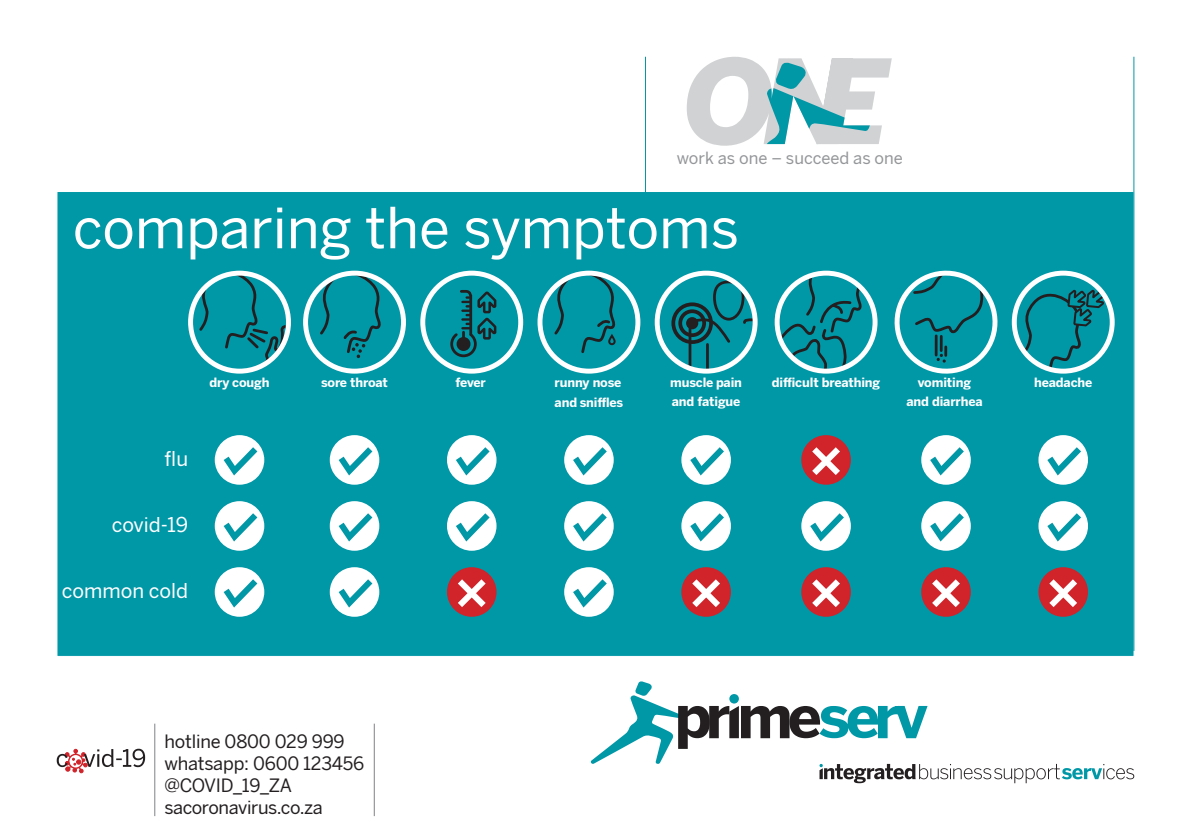
<style>
.page{position:relative;width:1191px;height:840px;background:#fff}
.page>*{position:absolute;margin:0;border:0;box-sizing:border-box;transform-origin:0 0}
.t1{font:56px "Benton Sans";color:#fff}
.t2{font:20px "Benton Sans";color:#fff}
.t3{font:18px/22px "Benton Sans";letter-spacing:-.01em;color:#231f20}
.t4{font:16.4px "Benton Sans";color:#939598}
.t5{font:700 12.6px/19.4px "Benton Sans";letter-spacing:-.01em;color:#fff;text-align:center}
</style>
<div class="page">
<div style="left:57px;top:192px;width:1077px;height:464px;background:#0097a7"></div>
<div style="left:801px;top:567px;width:50px;height:49px;background:#d1232a;border-radius:50%"></div>
<svg style="left:806px;top:572px;width:40px;height:41px"></svg>
<div style="left:921px;top:567px;width:49px;height:49px;background:#d1232a;border-radius:50%"></div>
<svg style="left:925px;top:572px;width:41px;height:41px"></svg>
<div style="left:681px;top:567px;width:50px;height:49px;background:#d1232a;border-radius:50%"></div>
<svg style="left:686px;top:572px;width:40px;height:41px"></svg>
<div style="left:447px;top:567px;width:49px;height:49px;background:#d1232a;border-radius:50%"></div>
<svg style="left:451px;top:572px;width:41px;height:41px"></svg>
<div style="left:1038px;top:567px;width:50px;height:49px;background:#d1232a;border-radius:50%"></div>
<svg style="left:1043px;top:572px;width:40px;height:41px"></svg>
<hr style="left:645px;top:57px;width:1px;height:593px;background:#0097a7">
<hr style="left:1133px;top:57px;width:1px;height:593px;background:#0097a7">
<svg style="left:686px;top:57px;width:205px;height:89px"></svg>
<svg style="left:590px;top:681px;width:544px;height:101px"></svg>
<hr style="left:154px;top:723px;width:1px;height:92px;background:#808285">
<hr style="left:374px;top:723px;width:1px;height:92px;background:#808285">
<svg style="left:57px;top:748px;width:88px;height:24px"></svg>
<div style="left:215px;top:435px;width:49px;height:49px;background:#fff;border-radius:50%"></div>
<svg style="left:218px;top:440px;width:46px;height:40px"></svg>
<div style="left:330px;top:435px;width:49px;height:49px;background:#fff;border-radius:50%"></div>
<svg style="left:333px;top:440px;width:46px;height:40px"></svg>
<div style="left:447px;top:435px;width:49px;height:49px;background:#fff;border-radius:50%"></div>
<svg style="left:450px;top:440px;width:46px;height:40px"></svg>
<div style="left:564px;top:435px;width:50px;height:49px;background:#fff;border-radius:50%"></div>
<svg style="left:567px;top:440px;width:46px;height:40px"></svg>
<div style="left:681px;top:435px;width:50px;height:49px;background:#fff;border-radius:50%"></div>
<svg style="left:684px;top:440px;width:46px;height:40px"></svg>
<div style="left:921px;top:435px;width:49px;height:49px;background:#fff;border-radius:50%"></div>
<svg style="left:924px;top:440px;width:46px;height:40px"></svg>
<div style="left:1038px;top:435px;width:50px;height:49px;background:#fff;border-radius:50%"></div>
<svg style="left:1041px;top:440px;width:46px;height:40px"></svg>
<div style="left:215px;top:567px;width:49px;height:49px;background:#fff;border-radius:50%"></div>
<svg style="left:218px;top:572px;width:46px;height:40px"></svg>
<div style="left:330px;top:567px;width:49px;height:49px;background:#fff;border-radius:50%"></div>
<svg style="left:333px;top:572px;width:46px;height:40px"></svg>
<div style="left:564px;top:567px;width:50px;height:49px;background:#fff;border-radius:50%"></div>
<svg style="left:567px;top:572px;width:46px;height:40px"></svg>
<div style="left:801px;top:435px;width:50px;height:49px;background:#d1232a;border-radius:50%"></div>
<svg style="left:806px;top:440px;width:40px;height:41px"></svg>
<svg style="left:887px;top:263px;width:117px;height:114px;background:#1e9eab"></svg>
<svg style="left:196px;top:273px;width:92px;height:96px;background:#1996a3"></svg>
<div style="left:188px;top:270px;width:103px;height:103px;border:5px solid #fff;border-radius:50%"></div>
<svg style="left:1014px;top:273px;width:98px;height:98px"></svg>
<svg style="left:1019px;top:282px;width:87px;height:89px;background:#17919e"></svg>
<div style="left:1011px;top:270px;width:103px;height:103px;border:5px solid #fff;border-radius:50%"></div>
<svg style="left:777px;top:273px;width:98px;height:98px"></svg>
<svg style="left:777px;top:273px;width:89px;height:98px;background:#1993a0"></svg>
<div style="left:774px;top:270px;width:103px;height:103px;border:5px solid #fff;border-radius:50%"></div>
<svg style="left:423px;top:273px;width:98px;height:98px;background:#1fa3b1"></svg>
<svg style="left:449px;top:288px;width:48px;height:70px;background:#097581"></svg>
<div style="left:420px;top:270px;width:103px;height:103px;border:5px solid #fff;border-radius:50%"></div>
<svg style="left:305px;top:273px;width:98px;height:98px;background:#2ba8b6"></svg>
<div style="left:303px;top:270px;width:103px;height:103px;border:5px solid #fff;border-radius:50%"></div>
<svg style="left:317px;top:273px;width:68px;height:85px;background:#13929f"></svg>
<svg style="left:540px;top:273px;width:98px;height:98px;background:#2aa8b5"></svg>
<div style="left:537px;top:270px;width:103px;height:103px;border:5px solid #fff;border-radius:50%"></div>
<svg style="left:551px;top:273px;width:69px;height:82px;background:#1392a0"></svg>
<div style="left:608px;top:334px;width:7px;height:11px;border:2px solid #231f20;border-radius:3px"></div>
<svg style="left:657px;top:273px;width:98px;height:98px;background:#29a1ad"></svg>
<svg style="left:687px;top:279px;width:68px;height:92px;background:#15919e"></svg>
<div style="left:654px;top:270px;width:103px;height:103px;border:5px solid #fff;border-radius:50%"></div>
<div style="left:678px;top:309px;width:28px;height:28px;border:4px solid #231f20;border-radius:50%"></div>
<div style="left:671px;top:302px;width:42px;height:42px;border:4px solid #231f20;border-radius:50%"></div>
<div style="left:686px;top:317px;width:12px;height:12px;background:#231f20;border-radius:50%"></div>
<div style="left:215px;top:501px;width:49px;height:49px;background:#fff;border-radius:50%"></div>
<svg style="left:218px;top:506px;width:46px;height:40px"></svg>
<div style="left:330px;top:501px;width:49px;height:49px;background:#fff;border-radius:50%"></div>
<svg style="left:333px;top:506px;width:46px;height:40px"></svg>
<div style="left:447px;top:501px;width:49px;height:49px;background:#fff;border-radius:50%"></div>
<svg style="left:450px;top:506px;width:46px;height:40px"></svg>
<div style="left:564px;top:501px;width:50px;height:49px;background:#fff;border-radius:50%"></div>
<svg style="left:567px;top:506px;width:46px;height:40px"></svg>
<div style="left:681px;top:501px;width:50px;height:49px;background:#fff;border-radius:50%"></div>
<svg style="left:684px;top:506px;width:46px;height:40px"></svg>
<div style="left:801px;top:501px;width:50px;height:49px;background:#fff;border-radius:50%"></div>
<svg style="left:804px;top:506px;width:46px;height:40px"></svg>
<div style="left:921px;top:501px;width:49px;height:49px;background:#fff;border-radius:50%"></div>
<svg style="left:924px;top:506px;width:46px;height:40px"></svg>
<div style="left:1038px;top:501px;width:50px;height:49px;background:#fff;border-radius:50%"></div>
<svg style="left:1041px;top:506px;width:46px;height:40px"></svg>
<h3 class="t4" style="left:677px;top:148px;width:228px">work as one – succeed as one</h3>
<h1 class="t1" style="left:73px;top:194px;width:668px">comparing the symptoms</h1>
<h2 class="t2" style="left:164px;top:446px;width:25px">flu</h2>
<h2 class="t2" style="left:112px;top:512px;width:78px">covid-19</h2>
<h2 class="t2" style="left:62px;top:578px;width:128px">common cold</h2>
<p class="t5" style="left:210px;top:372px;width:61px">dry cough</p>
<p class="t5" style="left:321px;top:372px;width:68px">sore throat</p>
<p class="t5" style="left:455px;top:372px;width:32px">fever</p>
<p class="t5" style="left:554px;top:372px;width:68px">runny nose</p>
<p class="t5" style="left:772px;top:372px;width:110px">difficult breathing</p>
<p class="t5" style="left:1034px;top:372px;width:60px">headache</p>
<p class="t5" style="left:554px;top:392px;width:70px">and sniffles</p>
<p class="t5" style="left:670px;top:372px;width:73px;text-align:left">muscle pain and fatigue</p>
<p class="t5" style="left:906px;top:372px;width:78px">vomiting and diarrhea</p>
<h3 class="t3" style="left:164px;top:730px;width:201px">hotline 0800 029 999 whatsapp: 0600 123456 @COVID_19_ZA sacoronavirus.co.za</h3>
</div>
